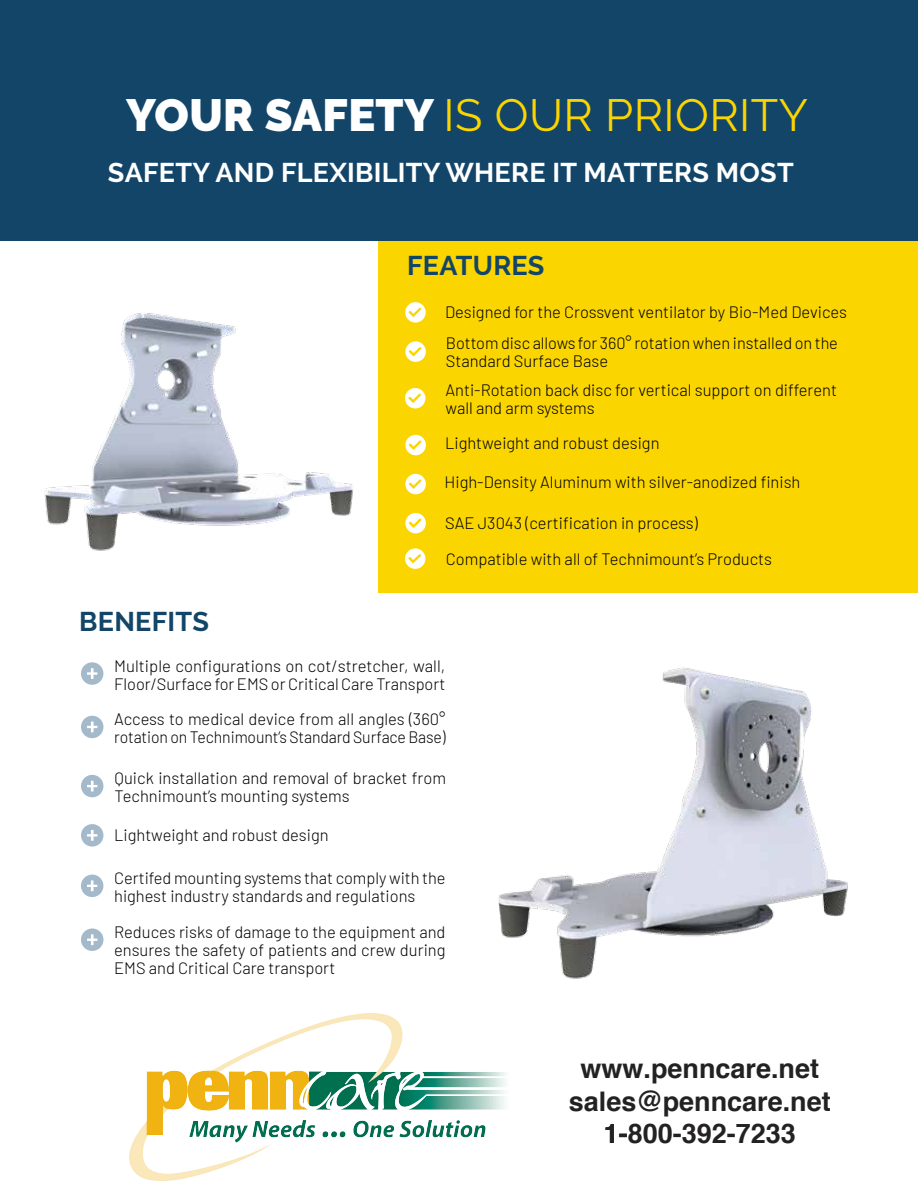
<style>
.page{position:relative;width:918px;height:1188px;background:#fff}
.page>*{position:absolute;margin:0;border:0;box-sizing:border-box;transform-origin:0 0}
.t1{font:45px "Raleway";letter-spacing:.01em;color:#fbd500}
.t2{font:700 27px/32.4px "Helvetica";color:#232122;text-align:center}
.t3{font:700 27px "Raleway";letter-spacing:.01em;color:#fff}
.t4{font:700 27px "Raleway";letter-spacing:.01em;color:#134569}
.t5{font:300 16.5px/18px "Barlow";color:#000}
.s1{font-weight:900;color:#fff}
.s2{font-style:inherit}
</style>
<div class="page">
<img style="left:498px;top:667px;width:350px;height:312px">
<div style="left:378px;top:240px;width:540px;height:352px;background:#fbd500"></div>
<div style="left:0;top:0;width:918px;height:240px;background:#134569"></div>
<svg style="left:405px;top:302px;width:21px;height:21px"></svg>
<img style="left:44px;top:313px;width:309px;height:238px">
<div style="left:81px;top:662px;width:22px;height:23px;background:#a4b9ca;border-radius:50%"></div>
<svg style="left:87px;top:668px;width:10px;height:11px"></svg>
<div style="left:81px;top:775px;width:22px;height:22px;background:#a4b9ca;border-radius:50%"></div>
<svg style="left:87px;top:781px;width:10px;height:10px"></svg>
<div style="left:81px;top:824px;width:22px;height:23px;background:#a4b9ca;border-radius:50%"></div>
<svg style="left:87px;top:830px;width:10px;height:11px"></svg>
<div style="left:81px;top:716px;width:22px;height:22px;background:#a4b9ca;border-radius:50%"></div>
<svg style="left:87px;top:722px;width:10px;height:10px"></svg>
<div style="left:81px;top:875px;width:22px;height:22px;background:#a4b9ca;border-radius:50%"></div>
<svg style="left:87px;top:880px;width:10px;height:11px"></svg>
<svg style="left:405px;top:388px;width:20px;height:20px"></svg>
<svg style="left:405px;top:435px;width:21px;height:20px"></svg>
<svg style="left:405px;top:474px;width:21px;height:20px"></svg>
<svg style="left:405px;top:513px;width:21px;height:20px"></svg>
<svg style="left:405px;top:548px;width:21px;height:21px"></svg>
<div style="left:81px;top:928px;width:22px;height:23px;background:#a4b9ca;border-radius:50%"></div>
<svg style="left:87px;top:934px;width:10px;height:11px"></svg>
<svg style="left:405px;top:341px;width:21px;height:21px"></svg>
<img style="left:130px;top:1014px;width:376px;height:167px">
<h1 class="t1" style="left:126px;top:89px;width:683px"><span class="s1">YOUR SAFETY</span> IS OUR PRIORITY</h1>
<h2 class="t3" style="left:108px;top:157px;width:687px">SAFETY AND FLEXIBILITY WHERE IT MATTERS MOST</h2>
<h2 class="t4" style="left:407px;top:250px;width:139px">FEATURES</h2>
<p class="t5" style="left:445px;top:301px;width:403px">Designed for the Crossvent ventilator by Bio-Med Devices</p>
<p class="t5" style="left:446px;top:333px;width:393px">Bottom disc allows for 360° rotation when installed on the<br>Standard Surface Base</p>
<p class="t5" style="left:446px;top:380px;width:393px">Anti-Rotation back disc for vertical support on different wall and arm systems</p>
<p class="t5" style="left:445px;top:433px;width:216px">Lightweight and robust design</p>
<p class="t5" style="left:445px;top:472px;width:357px">High-Density Aluminum with silver-anodized finish</p>
<p class="t5" style="left:445px;top:513px;width:254px">SAE J3043 (certification in process)</p>
<h2 class="t4" style="left:79px;top:606px;width:131px">BENEFITS</h2>
<p class="t5" style="left:446px;top:549px;width:328px">Compatible with all of Technimount’s Products</p>
<p class="t5" style="left:114px;top:656px;width:333px">Multiple configurations on cot/stretcher, wall,<br>Floor/Surface for EMS or Critical Care Transport</p>
<p class="t5" style="left:114px;top:709px;width:333px">Access to medical device from all angles (360° rotation on Technimount’s Standard Surface Base)</p>
<p class="t5" style="left:115px;top:768px;width:333px">Quick installation and removal of bracket from<br>Technimount’s mounting systems</p>
<p class="t5" style="left:114px;top:825px;width:216px">Lightweight and robust design</p>
<p class="t5" style="left:114px;top:867px;width:333px">Certifed mounting systems that comply with the highest industry standards and regulations</p>
<p class="t5" style="left:114px;top:922px;width:333px;text-align:justify">Reduces risks of damage to the equipment and ensures the safety of patients and crew during EMS and Critical Care transport</p>
<h2 class="t2" style="left:569px;top:1053px;width:263px">www.penncare.net sales@penncare.net<br>1-800-392-72<span class="s2">33</span></h2>
</div>
